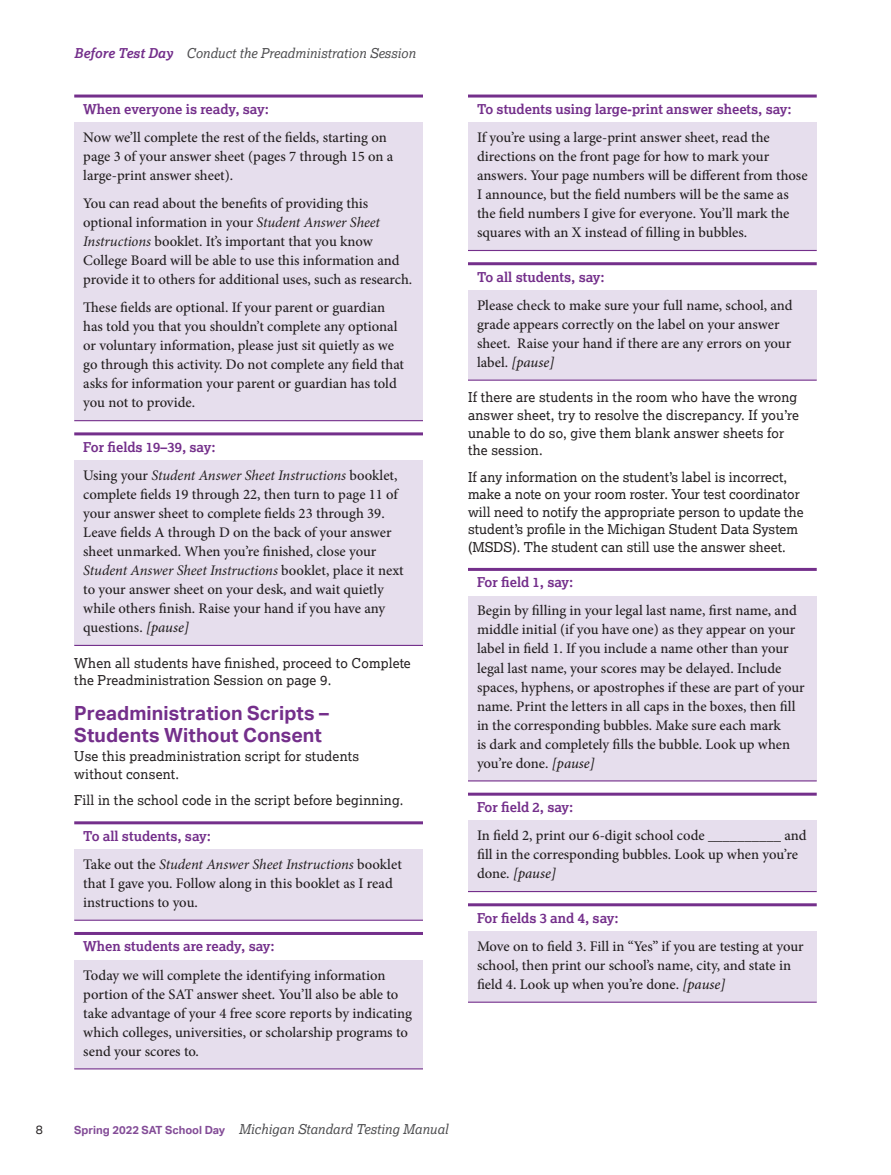
<style>
.page{position:relative;width:891px;height:1175px;background:#fff}
.page>*{position:absolute;margin:0;border:0;box-sizing:border-box;transform-origin:0 0}
.t1{font:700 19.5px/22.5px "Aktiv Grotesk";letter-spacing:.005em;color:#742f8b}
.t2{font:500 14.7px/19px "Minion Pro";letter-spacing:-.005em;color:#231f20}
.t3{font:13.5px/17.5px "Lexia";letter-spacing:.015em;color:#231f20}
.t4{font:700 13.5px "Lexia";color:#742f8b}
.t5{font:italic 13.5px "Lexia";color:#4d4d4f}
.t6{font:12px "Aktiv Grotesk";color:#231f20}
.s1{font-weight:700;color:#742f8b}
.s2{font-weight:400;font-style:italic}
.s3{font-style:italic}
.s4{font-family:"Aktiv Grotesk";font-weight:700;font-style:normal;font-size:11.25px;color:#834c97}
</style>
<div class="page">
<svg style="left:74px;top:94px;width:349px;height:4px"></svg>
<div style="left:74px;top:122px;width:349px;height:71px;background:#e6deed"></div>
<div style="left:74px;top:188px;width:349px;height:109px;background:#e6deed"></div>
<div style="left:74px;top:292px;width:349px;height:128px;background:#e6deed"></div>
<hr style="left:74px;top:420px;width:349px;height:1px;background:#742f8b">
<hr style="left:74px;top:432px;width:349px;height:3px;background:#742f8b">
<div style="left:74px;top:460px;width:349px;height:185px;background:#e6deed"></div>
<hr style="left:74px;top:645px;width:349px;height:1px;background:#742f8b">
<hr style="left:74px;top:821px;width:349px;height:3px;background:#742f8b">
<div style="left:74px;top:849px;width:349px;height:71px;background:#e6deed"></div>
<hr style="left:74px;top:919px;width:349px;height:1px;background:#742f8b">
<hr style="left:74px;top:932px;width:349px;height:3px;background:#742f8b">
<div style="left:74px;top:959px;width:349px;height:109px;background:#e6deed"></div>
<hr style="left:74px;top:1068px;width:349px;height:1px;background:#742f8b">
<svg style="left:468px;top:94px;width:349px;height:4px"></svg>
<div style="left:468px;top:122px;width:349px;height:128px;background:#e6deed"></div>
<hr style="left:468px;top:250px;width:349px;height:1px;background:#742f8b">
<hr style="left:468px;top:262px;width:349px;height:3px;background:#742f8b">
<div style="left:468px;top:290px;width:349px;height:90px;background:#e6deed"></div>
<hr style="left:468px;top:379px;width:349px;height:2px;background:#742f8b">
<hr style="left:468px;top:568px;width:349px;height:3px;background:#742f8b">
<div style="left:468px;top:596px;width:349px;height:184px;background:#e6deed"></div>
<hr style="left:468px;top:780px;width:349px;height:1px;background:#742f8b">
<hr style="left:468px;top:792px;width:349px;height:3px;background:#742f8b">
<div style="left:468px;top:820px;width:349px;height:71px;background:#e6deed"></div>
<hr style="left:468px;top:891px;width:349px;height:1px;background:#742f8b">
<hr style="left:468px;top:903px;width:349px;height:3px;background:#742f8b">
<div style="left:468px;top:931px;width:349px;height:70px;background:#e6deed"></div>
<hr style="left:468px;top:1001px;width:349px;height:1px;background:#742f8b">
<p class="t5" style="left:74px;top:44px;width:343px"><span class="s1">Before Test Day</span> Conduct the Preadministration Session</p>
<p class="t4" style="left:83px;top:101px;width:187px">When everyone is ready, say:</p>
<p class="t2" style="left:83px;top:128px;width:312px">Now we’ll complete the rest of the fields, starting on page 3 of your answer sheet (pages 7 through 15 on a large-print answer sheet).</p>
<p class="t2" style="left:83px;top:194px;width:331px">You can read about the benefits of providing this optional information in your <span class="s2">Student Answer Sheet Instructions</span> booklet. It’s important that you know College Board will be able to use this information and provide it to others for additional uses, such as research.</p>
<p class="t2" style="left:83px;top:298px;width:322px">These fields are optional. If your parent or guardian has told you that you shouldn’t complete any optional or voluntary information, please just sit quietly as we go through this activity. Do not complete any field that asks for information your parent or guardian has told you not to provide.</p>
<p class="t4" style="left:83px;top:438px;width:134px">For fields 19–39, say:</p>
<p class="t2" style="left:83px;top:466px;width:322px">Using your <span class="s2">Student Answer Sheet Instructions</span> booklet, complete fields 19 through 22, then turn to page 11 of your answer sheet to complete fields 23 through 39.<br>Leave fields A through D on the back of your answer sheet unmarked. When you’re finished, close your <span class="s2">Student Answer Sheet Instructions</span> booklet, place it next to your answer sheet on your desk, and wait quietly while others finish. Raise your hand if you have any questions. <span class="s3">[pause]</span></p>
<p class="t3" style="left:74px;top:653px;width:338px">When all students have finished, proceed to Complete the Preadministration Session on page 9.</p>
<h1 class="t1" style="left:74px;top:701px;width:256px">Preadministration Scripts –<br>Students Without Consent</h1>
<p class="t3" style="left:74px;top:747px;width:286px">Use this preadministration script for students without consent.</p>
<p class="t3" style="left:74px;top:791px;width:331px">Fill in the school code in the script before beginning.</p>
<p class="t4" style="left:83px;top:827px;width:129px">To all students, say:</p>
<p class="t2" style="left:83px;top:854px;width:320px">Take out the <span class="s2">Student Answer Sheet Instructions</span> booklet that I gave you. Follow along in this booklet as I read instructions to you.</p>
<p class="t4" style="left:83px;top:938px;width:193px">When students are ready, say:</p>
<p class="t2" style="left:83px;top:965px;width:330px">Today we will complete the identifying information portion of the SAT answer sheet. You’ll also be able to take advantage of your 4 free score reports by indicating which colleges, universities, or scholarship programs to send your scores to.</p>
<p class="t4" style="left:477px;top:101px;width:316px">To students using large-print answer sheets, say:</p>
<p class="t2" style="left:477px;top:128px;width:332px">If you’re using a large-print answer sheet, read the directions on the front page for how to mark your answers. Your page numbers will be different from those I announce, but the field numbers will be the same as the field numbers I give for everyone. You’ll mark the squares with an X instead of filling in bubbles.</p>
<p class="t4" style="left:477px;top:268px;width:129px">To all students, say:</p>
<p class="t2" style="left:477px;top:295px;width:317px">Please check to make sure your full name, school, and grade appears correctly on the label on your answer sheet. Raise your hand if there are any errors on your label. <span class="s3">[pause]</span></p>
<p class="t3" style="left:468px;top:388px;width:333px">If there are students in the room who have the wrong answer sheet, try to resolve the discrepancy. If you’re unable to do so, give them blank answer sheets for the session.</p>
<p class="t3" style="left:468px;top:467px;width:337px">If any information on the student’s label is incorrect, make a note on your room roster. Your test coordinator will need to notify the appropriate person to update the student’s profile in the Michigan Student Data System (MSDS). The student can still use the answer sheet.</p>
<p class="t4" style="left:477px;top:574px;width:98px">For field 1, say:</p>
<p class="t2" style="left:477px;top:601px;width:329px">Begin by filling in your legal last name, first name, and middle initial (if you have one) as they appear on your label in field 1. If you include a name other than your legal last name, your scores may be delayed. Include spaces, hyphens, or apostrophes if these are part of your name. Print the letters in all caps in the boxes, then fill in the corresponding bubbles. Make sure each mark<br>is dark and completely fills the bubble. Look up when you’re done. <span class="s3">[pause]</span></p>
<p class="t4" style="left:477px;top:798px;width:98px">For field 2, say:</p>
<p class="t2" style="left:477px;top:826px;width:331px">In field 2, print our 6-digit school code __________ and fill in the corresponding bubbles. Look up when you’re done. <span class="s3">[pause]</span></p>
<p class="t4" style="left:477px;top:909px;width:143px">For fields 3 and 4, say:</p>
<p class="t2" style="left:477px;top:936px;width:328px">Move on to field 3. Fill in “Yes” if you are testing at your school, then print our school’s name, city, and state in field 4. Look up when you’re done. <span class="s3">[pause]</span></p>
<p class="t6" style="left:36px;top:1122px;width:9px">8</p>
<p class="t5" style="left:74px;top:1121px;width:376px"><span class="s4">Spring 2022 SAT School Day</span> Michigan Standard Testing Manual</p>
</div>
